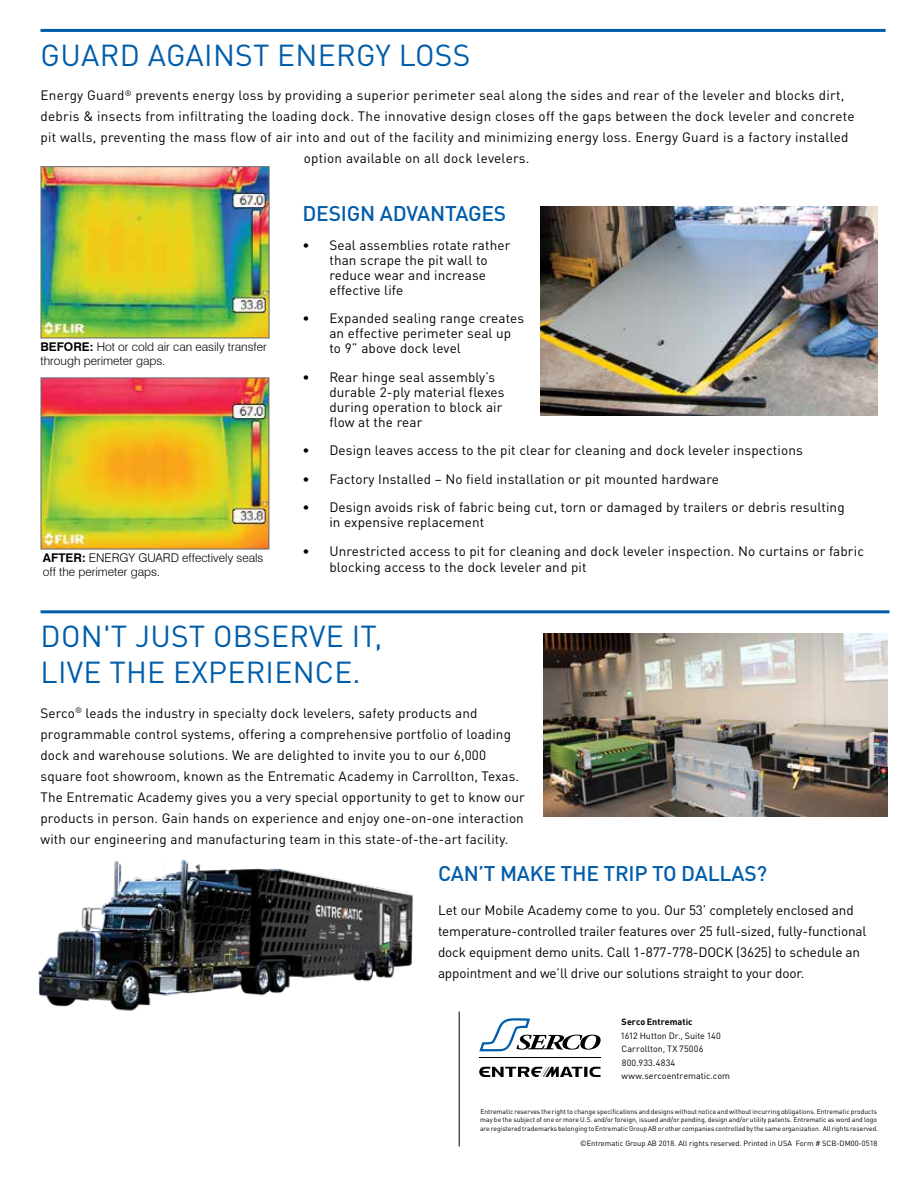
<style>
.page{position:relative;width:918px;height:1188px;background:#fff}
.page>*{position:absolute;margin:0;border:0;box-sizing:border-box;transform-origin:0 0}
.t1{font:30px/36px "DIN Pro";letter-spacing:.01em;color:#005daa}
.t2{font:500 21px "DIN Pro";letter-spacing:-.01em;color:#005daa}
.t3{font:13.5px/15px "DIN Pro";letter-spacing:.01em;color:#000}
.t4{font:13.5px/21px "DIN Pro";letter-spacing:-.01em;color:#000}
.t5{font:300 12px/13.5px "Swiss 721 BT";color:#000}
.t6{font:9px/13.5px "DIN Pro";letter-spacing:.005em;color:#000}
.t7{font:700 9px "DIN Pro";color:#000}
.t8{font:7.5px "DIN Pro";color:#000}
.t9{font:6.75px/9px "DIN Pro";color:#000}
.s1{font-weight:700}
.s2{font-size:13.5px}
</style>
<div class="page">
<hr style="left:459px;top:1011px;width:1px;height:135px;background:#000">
<svg style="left:479px;top:1067px;width:122px;height:10px"></svg>
<hr style="left:479px;top:1058px;width:122px;height:1px;background:#000">
<svg style="left:479px;top:1018px;width:122px;height:33px"></svg>
<hr style="left:40px;top:610px;width:850px;height:3px;background:#005daa">
<img style="left:543px;top:634px;width:345px;height:183px">
<img style="left:37px;top:859px;width:376px;height:152px">
<hr style="left:40px;top:29px;width:846px;height:3px;background:#005daa">
<img style="left:40px;top:166px;width:230px;height:173px">
<img style="left:40px;top:377px;width:230px;height:173px">
<img style="left:541px;top:207px;width:336px;height:209px">
<h1 class="t1" style="left:41px;top:34px;width:431px">GUARD AGAINST ENERGY LOSS</h1>
<p class="t3" style="left:40px;top:86px;width:805px">Energy Guard<sup>®</sup> prevents energy loss by providing a superior perimeter seal along the sides and rear of the leveler and blocks dirt,</p>
<p class="t3" style="left:40px;top:107px;width:816px">debris &amp; insects from infiltrating the loading dock. The innovative design closes off the gaps between the dock leveler and concrete</p>
<p class="t3" style="left:40px;top:128px;width:810px">pit walls, preventing the mass flow of air into and out of the facility and minimizing energy loss. Energy Guard is a factory installed</p>
<p class="t3" style="left:304px;top:149px;width:227px">option available on all dock levelers.</p>
<h2 class="t2" style="left:303px;top:197px;width:205px">DESIGN ADVANTAGES</h2>
<p class="t3" style="left:329px;top:236px;width:183px;text-indent:-27px">• Seal assemblies rotate rather than scrape the pit wall to reduce wear and increase effective life</p>
<p class="t3" style="left:329px;top:309px;width:196px;text-indent:-27px">• Expanded sealing range creates an effective perimeter seal up to 9” above dock level</p>
<p class="t3" style="left:329px;top:368px;width:177px;text-indent:-27px">• Rear hinge seal assembly’s durable 2-ply material flexes during operation to block air flow at the rear</p>
<p class="t3" style="left:302px;top:441px;width:502px">• Design leaves access to the pit clear for cleaning and dock leveler inspections</p>
<p class="t3" style="left:302px;top:470px;width:418px">• Factory Installed – No field installation or pit mounted hardware</p>
<p class="t3" style="left:329px;top:498px;width:517px;text-indent:-27px">• Design avoids risk of fabric being cut, torn or damaged by trailers or debris resulting in expensive replacement</p>
<p class="t3" style="left:329px;top:541px;width:536px;line-height:16.5px;text-indent:-27px">• Unrestricted access to pit for cleaning and dock leveler inspection. No curtains or fabric blocking access to the dock leveler and pit</p>
<p class="t5" style="left:40px;top:340px;width:228px"><span class="s1">BEFORE:</span> Hot or cold air can easily transfer through perimeter gaps.</p>
<p class="t5" style="left:43px;top:551px;width:222px"><span class="s1">AFTER:</span> ENERGY GUARD effectively seals off the perimeter gaps<span class="s2">.</span></p>
<h1 class="t1" style="left:41px;top:615px;width:343px">DON'T JUST OBSERVE IT,<br>LIVE THE EXPERIENCE.</h1>
<p class="t3" style="left:40px;top:701px;width:486px;line-height:21px">Serco<sup>®</sup> leads the industry in specialty dock levelers, safety products and programmable control systems, offering a comprehensive portfolio of loading dock and warehouse solutions. We are delighted to invite you to our 6,000 square foot showroom, known as the Entrematic Academy in Carrollton, Texas.<br>The Entrematic Academy gives you a very special opportunity to get to know our products in person. Gain hands on experience and enjoy one-on-one interaction with our engineering and manufacturing team in this state-of-the-art facility.</p>
<h2 class="t2" style="left:438px;top:856px;width:331px">CAN’T MAKE THE TRIP TO DALLAS?</h2>
<p class="t4" style="left:438px;top:899px;width:430px">Let our Mobile Academy come to you. Our 53’ completely enclosed and temperature-controlled trailer features over 25 full-sized, fully-functional dock equipment demo units. Call 1-877-778-DOCK (3625) to schedule an appointment and we’ll drive our solutions straight to your door.</p>
<p class="t7" style="left:622px;top:1014px;width:72px">Serco Entrematic</p>
<p class="t6" style="left:620px;top:1028px;width:111px">1612 Hutton Dr., Suite 140<br>Carrollton, TX 75006<br>800.933.4834 www.sercoentrematic.com</p>
<p class="t9" style="left:480px;top:1106px;width:400px">Entrematic reserves the right to change specifications and designs without notice and without incurring obligations. Entrematic products may be the subject of one or more U.S. and/or foreign, issued and/or pending, design and/or utility patents. Entrematic as word and logo are registered trademarks belonging to Entrematic Group AB or other companies controlled by the same organization. All rights reserved.</p>
<p class="t8" style="left:580px;top:1138px;width:299px">©Entrematic Group AB 2018. All rights reserved. Printed in USA Form # SCB-DM00-0518</p>
</div>
